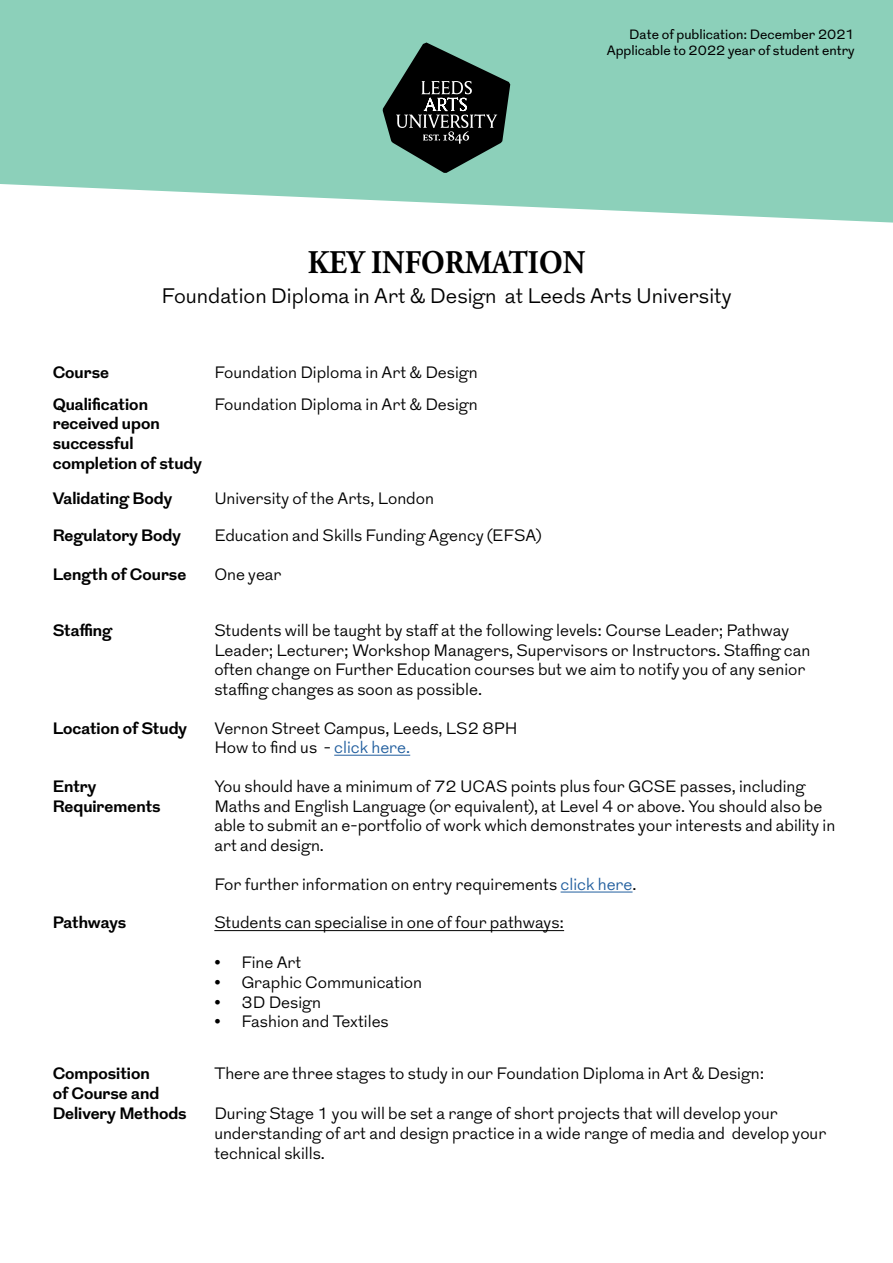
<style>
.page{position:relative;width:893px;height:1263px;background:#fff}
.page>*{position:absolute;margin:0;border:0;box-sizing:border-box;transform-origin:0 0}
.t1{font:700 33px "Adobe Garamond Pro";color:#000;scale:.91 1}
.t2{font:300 21px "Grot";color:#000}
.t3{font:300 16.5px/19.5px "Grot";color:#000}
.t4{font:700 16.5px/19.8px "Grot";color:#000}
.t5{font:13.5px/16.2px "Grot";color:#000;text-align:right}
.s1{color:#215e9e}
</style>
<div class="page">
<svg style="left:0;top:0;width:893px;height:223px;background:#97d4c0"></svg>
<hr style="left:334px;top:755px;width:76px;height:1px;background:#215e9e">
<hr style="left:561px;top:892px;width:72px;height:1px;background:#215e9e">
<hr style="left:214px;top:930px;width:350px;height:1px;background:#000">
<svg style="left:383px;top:43px;width:127px;height:130px;background:#3e544d"></svg>
<p class="t5" style="left:607px;top:26px;width:250px">Date of publication: December 2021<br>Applicable to 2022 year of student entry</p>
<h1 class="t1" style="left:308px;top:243px;width:306px">KEY INFORMATION</h1>
<p class="t2" style="left:161px;top:281px;width:572px">Foundation Diploma in Art &amp; Design at Leeds Arts University</p>
<p class="t4" style="left:53px;top:363px;width:58px">Course</p>
<p class="t3" style="left:214px;top:363px;width:265px">Foundation Diploma in Art &amp; Design</p>
<p class="t4" style="left:53px;top:395px;width:150px">Qualification received upon successful completion of study</p>
<p class="t3" style="left:214px;top:395px;width:265px">Foundation Diploma in Art &amp; Design</p>
<p class="t4" style="left:53px;top:489px;width:121px">Validating Body</p>
<p class="t3" style="left:214px;top:489px;width:221px">University of the Arts, London</p>
<p class="t4" style="left:53px;top:527px;width:130px">Regulatory Body</p>
<p class="t3" style="left:214px;top:526px;width:329px">Education and Skills Funding Agency (EFSA)</p>
<p class="t4" style="left:53px;top:566px;width:135px">Length of Course</p>
<p class="t3" style="left:214px;top:565px;width:69px">One year</p>
<p class="t4" style="left:53px;top:621px;width:61px">Staffing</p>
<p class="t3" style="left:214px;top:621px;width:597px">Students will be taught by staff at the following levels: Course Leader; Pathway Leader; Lecturer; Workshop Managers, Supervisors or Instructors. Staffing can often change on Further Education courses but we aim to notify you of any senior staffing changes as soon as possible.</p>
<p class="t4" style="left:53px;top:719px;width:136px">Location of Study</p>
<p class="t3" style="left:214px;top:718px;width:305px">Vernon Street Campus, Leeds, LS2 8PH<br>How to find us - <span class="s1">click here.</span></p>
<p class="t4" style="left:53px;top:778px;width:109px">Entry<br>Requirements</p>
<p class="t3" style="left:214px;top:777px;width:622px">You should have a minimum of 72 UCAS points plus four GCSE passes, including Maths and English Language (or equivalent), at Level 4 or above. You should also be able to submit an e-portfolio of work which demonstrates your interests and ability in art and design.</p>
<p class="t3" style="left:214px;top:875px;width:424px">For further information on entry requirements <span class="s1">click here</span>.</p>
<p class="t4" style="left:53px;top:914px;width:75px">Pathways</p>
<p class="t3" style="left:214px;top:913px;width:351px">Students can specialise in one of four pathways:</p>
<p class="t3" style="left:214px;top:953px;width:89px">• Fine Art</p>
<p class="t3" style="left:214px;top:973px;width:209px">• Graphic Communication</p>
<p class="t3" style="left:214px;top:993px;width:108px">• 3D Design</p>
<p class="t3" style="left:214px;top:1012px;width:176px">• Fashion and Textiles</p>
<p class="t4" style="left:53px;top:1065px;width:135px">Composition<br>of Course and<br>Delivery Methods</p>
<p class="t3" style="left:214px;top:1064px;width:551px">There are three stages to study in our Foundation Diploma in Art &amp; Design:</p>
<p class="t3" style="left:214px;top:1104px;width:613px">During Stage 1 you will be set a range of short projects that will develop your understanding of art and design practice in a wide range of media and develop your technical skills.</p>
</div>
